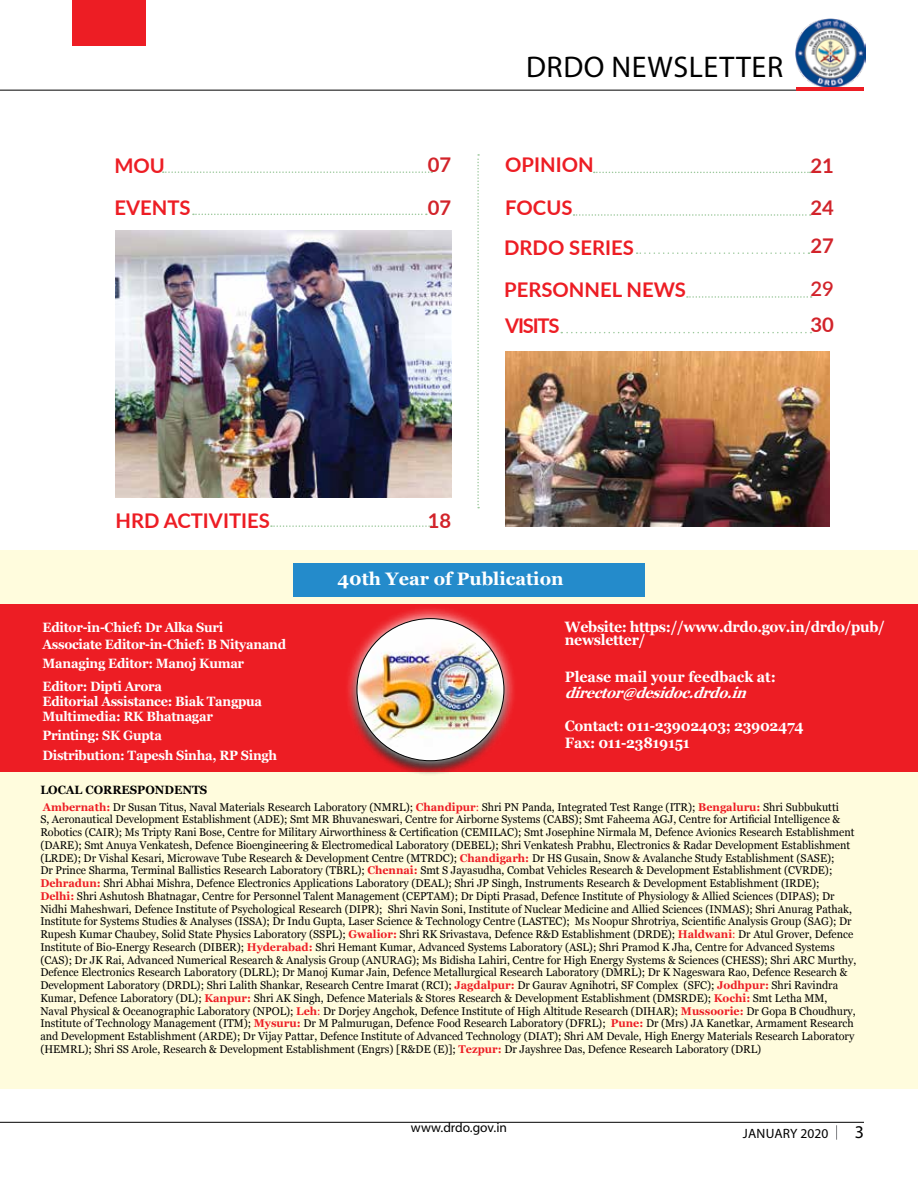
<style>
.page{position:relative;width:918px;height:1188px;background:#fff}
.page>*{position:absolute;margin:0;border:0;box-sizing:border-box;transform-origin:0 0}
.t1{font:30px "Myriad Pro";letter-spacing:.02em;color:#000}
.t2{font:700 20.25px "Lato";color:#ed1d24}
.t3{font:700 20.25px "Lato";color:#d2232a}
.t4{font:600 20.25px "Lato";color:#d2232a}
.t5{font:700 18px "Georgia";color:#fff}
.t6{font:18px "Myriad Pro";color:#000}
.t7{font:700 15px/12.8px "Georgia";letter-spacing:-.02em;color:#fff;scale:.94 1}
.t8{font:700 15px "Georgia";color:#fff;scale:.94 1}
.t9{font:italic 700 15px "Georgia";color:#fff;scale:.94 1}
.t10{font:700 13.5px/16.5px "Georgia";letter-spacing:-.02em;color:#fff;scale:.94 1}
.t11{font:13.5px "Myriad Pro";color:#000}
.t12{font:700 12px "Georgia";color:#000;scale:.96 1}
.t13{font:11.25px/12.8px "Georgia";color:#000;scale:.96 1}
.s1{font-weight:700;color:#ed1d24}
.s2{color:#ed1d24}
</style>
<div class="page">
<hr style="left:0;top:90px;width:864px;height:1px;background:#000">
<hr style="left:0;top:1122px;width:864px;height:1px;background:#000">
<svg style="left:836px;top:1125px;width:1px;height:15px"></svg>
<div style="left:72px;top:0;width:74px;height:46px;background:#ed1d24"></div>
<hr style="left:796px;top:87px;width:68px;height:3px;background:#ed1d24">
<img style="left:796px;top:18px;width:69px;height:69px">
<div style="left:0;top:550px;width:918px;height:539px;background:#fffcdd"></div>
<div style="left:293px;top:563px;width:352px;height:34px;background:#248bcb"></div>
<svg style="left:594px;top:172px;width:217px;height:1px"></svg>
<svg style="left:574px;top:214px;width:237px;height:2px"></svg>
<svg style="left:193px;top:214px;width:234px;height:1px"></svg>
<svg style="left:163px;top:171px;width:269px;height:2px"></svg>
<svg style="left:271px;top:525px;width:161px;height:2px"></svg>
<svg style="left:561px;top:332px;width:250px;height:1px"></svg>
<svg style="left:637px;top:252px;width:172px;height:2px"></svg>
<svg style="left:687px;top:296px;width:125px;height:2px"></svg>
<svg style="left:477px;top:154px;width:2px;height:354px"></svg>
<div style="left:0;top:604px;width:918px;height:168px;background:#ed1d24"></div>
<svg style="left:348px;top:609px;width:166px;height:164px"></svg>
<img style="left:357px;top:619px;width:147px;height:142px">
<img style="left:505px;top:351px;width:324px;height:176px">
<img style="left:116px;top:231px;width:335px;height:266px">
<h2 class="t2" style="left:114px;top:150px;width:49px">MOU</h2>
<h2 class="t3" style="left:428px;top:149px;width:25px">07</h2>
<h1 class="t1" style="left:526px;top:48px;width:256px">DRDO newsletter</h1>
<h2 class="t2" style="left:505px;top:150px;width:90px">OPINION</h2>
<h2 class="t3" style="left:810px;top:150px;width:25px">21</h2>
<h2 class="t2" style="left:114px;top:193px;width:78px">EVENTS</h2>
<h2 class="t3" style="left:428px;top:193px;width:25px">07</h2>
<h2 class="t2" style="left:505px;top:192px;width:69px">FOCUS</h2>
<h2 class="t3" style="left:810px;top:193px;width:25px">24</h2>
<h2 class="t2" style="left:504px;top:233px;width:77px">DRDO SERIES</h2>
<h2 class="t3" style="left:810px;top:231px;width:25px">27</h2>
<h2 class="t2" style="left:504px;top:274px;width:183px">PERSONNEL NEWS</h2>
<h2 class="t4" style="left:810px;top:274px;width:25px">29</h2>
<h2 class="t2" style="left:505px;top:311px;width:56px">VISITS</h2>
<h2 class="t3" style="left:810px;top:310px;width:25px">30</h2>
<h2 class="t2" style="left:116px;top:505px;width:156px">HRD ACTIVITIES</h2>
<h2 class="t3" style="left:428px;top:505px;width:25px">18</h2>
<h3 class="t5" style="left:337px;top:566px;width:228px">40th Year of Publication</h3>
<h3 class="t7" style="left:565px;top:620px;width:342px">Website: https://www.drdo.gov.in/drdo/pub/ newsletter/</h3>
<h3 class="t8" style="left:565px;top:665px;width:226px">Please mail your feedback at:</h3>
<h3 class="t9" style="left:565px;top:682px;width:202px">director@desidoc.drdo.in</h3>
<h3 class="t7" style="left:565px;top:717px;width:256px;line-height:16.5px">Contact: 011-23902403; 23902474<br>Fax: 011-23819151</h3>
<p class="t10" style="left:42px;top:618px;width:261px">Editor-in-Chief: Dr Alka Suri<br>Associate Editor-in-Chief: B Nityanand</p>
<p class="t10" style="left:42px;top:651px;width:216px;line-height:23px">Managing Editor: Manoj Kumar<br>Editor: Dipti Arora</p>
<p class="t10" style="left:42px;top:693px;width:235px;line-height:15px">Editorial Assistance: Biak Tangpua<br>Multimedia: RK Bhatnagar</p>
<p class="t10" style="left:42px;top:725px;width:251px;line-height:19.5px">Printing: SK Gupta<br>Distribution: Tapesh Sinha, RP Singh</p>
<p class="t12" style="left:40px;top:780px;width:28px">Local</p>
<p class="t12" style="left:85px;top:780px;width:29px">Corresp</p>
<p class="t12" style="left:145px;top:780px;width:20px">ondents</p>
<p class="t13" style="left:40px;top:800px;width:851px"><span class="s1">Ambernath:</span> Dr Susan Titus, Naval Materials Research Laboratory (NMRL); <span class="s1">Chandipur</span><span class="s2">:</span> Shri PN Panda, Integrated Test Range (ITR); <span class="s1">Bengaluru:</span> Shri Subbukutti<br>S, Aeronautical Development Establishment (ADE); Smt MR Bhuvaneswari, Centre for Airborne Systems (CABS); Smt Faheema AGJ, Centre for Artificial Intelligence &amp; Robotics (CAIR); Ms Tripty Rani Bose, Centre for Military Airworthiness &amp; Certification (CEMILAC); Smt Josephine Nirmala M, Defence Avionics Research Establishment (DARE); Smt Anuya Venkatesh, Defence Bioengineering &amp; Electromedical Laboratory (DEBEL); Shri Venkatesh Prabhu, Electronics &amp; Radar Development Establishment (LRDE); Dr Vishal Kesari, Microwave Tube Research &amp; Development Centre (MTRDC); <span class="s1">Chandigarh:</span> Dr HS Gusain, Snow &amp; Avalanche Study Establishment (SASE);<br>Dr Prince Sharma, Terminal Ballistics Research Laboratory (TBRL); <span class="s1">Chennai:</span> Smt S Jayasudha, Combat Vehicles Research &amp; Development Establishment (CVRDE); <span class="s1">Dehradun:</span> Shri Abhai Mishra, Defence Electronics Applications Laboratory (DEAL); Shri JP Singh, Instruments Research &amp; Development Establishment (IRDE);<br><span class="s1">Delhi:</span> Shri Ashutosh Bhatnagar, Centre for Personnel Talent Management (CEPTAM); Dr Dipti Prasad, Defence Institute of Physiology &amp; Allied Sciences (DIPAS); Dr Nidhi Maheshwari, Defence Institute of Psychological Research (DIPR); Shri Navin Soni, Institute of Nuclear Medicine and Allied Sciences (INMAS); Shri Anurag Pathak, Institute for Systems Studies &amp; Analyses (ISSA); Dr Indu Gupta, Laser Science &amp; Technology Centre (LASTEC); Ms Noopur Shrotriya, Scientific Analysis Group (SAG); Dr Rupesh Kumar Chaubey, Solid State Physics Laboratory (SSPL); <span class="s1">Gwalior:</span> Shri RK Srivastava, Defence R&amp;D Establishment (DRDE); <span class="s1">Haldwani</span><span class="s2">:</span> Dr Atul Grover, Defence Institute of Bio-Energy Research (DIBER); <span class="s1">Hyderabad:</span> Shri Hemant Kumar, Advanced Systems Laboratory (ASL); Shri Pramod K Jha, Centre for Advanced Systems (CAS); Dr JK Rai, Advanced Numerical Research &amp; Analysis Group (ANURAG); Ms Bidisha Lahiri, Centre for High Energy Systems &amp; Sciences (CHESS); Shri ARC Murthy, Defence Electronics Research Laboratory (DLRL); Dr Manoj Kumar Jain, Defence Metallurgical Research Laboratory (DMRL); Dr K Nageswara Rao, Defence Research &amp; Development Laboratory (DRDL); Shri Lalith Shankar, Research Centre Imarat (RCI); <span class="s1">Jagdalpur:</span> Dr Gaurav Agnihotri, SF Complex (SFC); <span class="s1">Jodhpur:</span> Shri Ravindra Kumar, Defence Laboratory (DL); <span class="s1">Kanpur:</span> Shri AK Singh, Defence Materials &amp; Stores Research &amp; Development Establishment (DMSRDE); <span class="s1">Kochi:</span> Smt Letha MM, Naval Physical &amp; Oceanographic Laboratory (NPOL); <span class="s1">Leh</span><span class="s2">:</span> Dr Dorjey Angchok, Defence Institute of High Altitude Research (DIHAR); <span class="s1">Mussoorie:</span> Dr Gopa B Choudhury, Institute of Technology Management (ITM); <span class="s1">Mysuru:</span> Dr M Palmurugan, Defence Food Research Laboratory (DFRL); <span class="s1">Pune:</span> Dr (Mrs) JA Kanetkar, Armament Research and Development Establishment (ARDE); Dr Vijay Pattar, Defence Institute of Advanced Technology (DIAT); Shri AM Devale, High Energy Materials Research Laboratory (HEMRL); Shri SS Arole, Research &amp; Development Establishment (Engrs) [R&amp;DE (E)]; <span class="s1">Tezpur:</span> Dr Jayshree Das, Defence Research Laboratory (DRL)</p>
<p class="t11" style="left:411px;top:1119px;width:98px">www.drdo.gov.in</p>
<p class="t11" style="left:743px;top:1125px;width:87px">JANUARY 2020</p>
<h3 class="t6" style="left:855px;top:1121px;width:11px">3</h3>
</div>
